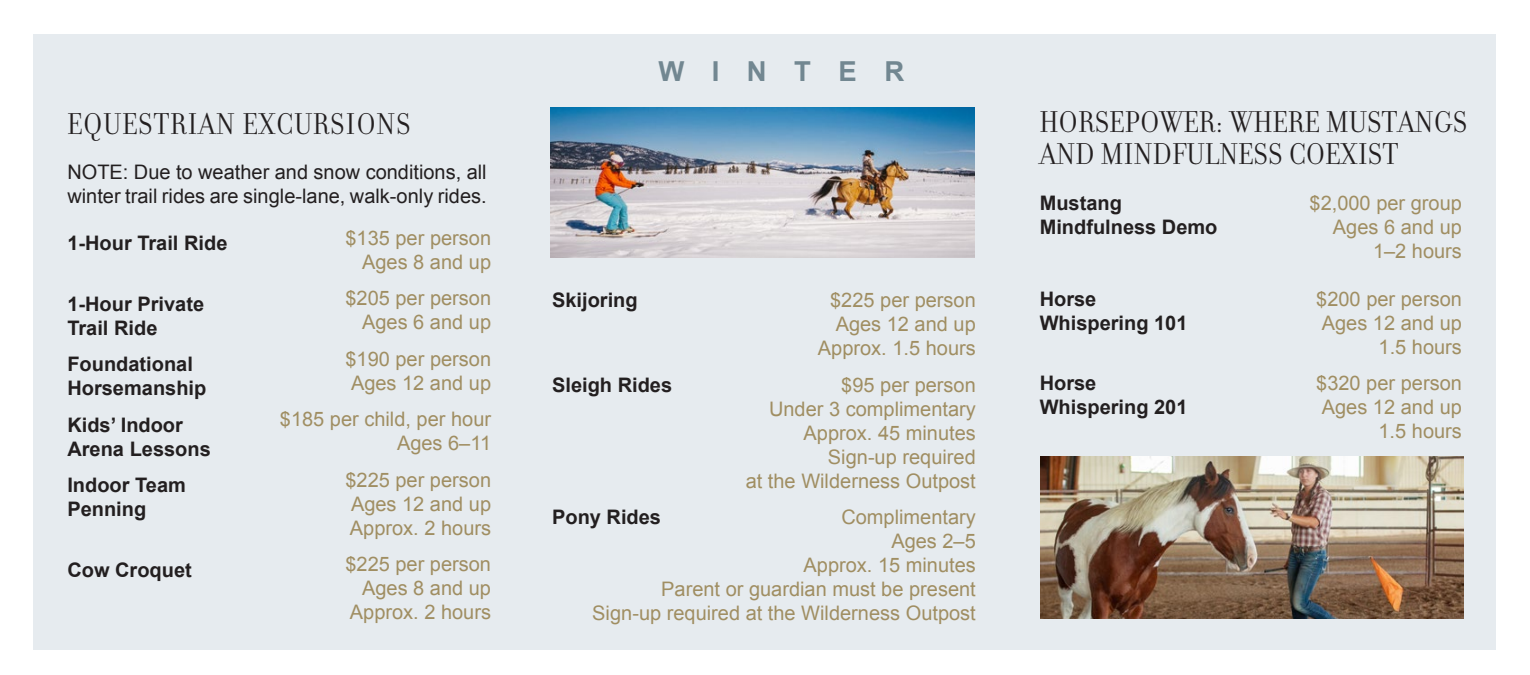
<style>
.page{position:relative;width:1530px;height:675px;background:#fff}
.page>*{position:absolute;margin:0;border:0;box-sizing:border-box;transform-origin:0 0}
.t1{font:32.5px/32.5px "Filosofia Grand Caps";letter-spacing:.02em;color:#231f20}
.t2{font:32.5px "Filosofia Grand Caps";letter-spacing:.04em;color:#231f20}
.t3{font:700 27.5px "Arial";letter-spacing:1em;color:#728791}
.t4{font:20px/24px "Arial";color:#a08e62;text-align:right}
.t5{font:700 20px/24px "Arial";color:#231f20}
.t6{font:20px/24px "Arial";color:#231f20}
</style>
<div class="page">
<div style="left:33px;top:34px;width:1462px;height:615px;background:#e6ebef"></div>
<img style="left:551px;top:108px;width:424px;height:149px">
<img style="left:1040px;top:456px;width:423px;height:162px">
<p class="t2" style="left:67px;top:107px;width:344px">EQUESTRIAN EXCURSIONS</p>
<p class="t6" style="left:67px;top:160px;width:421px">NOTE: Due to weather and snow conditions, all winter trail rides are single-lane, walk-only rides.</p>
<p class="t5" style="left:67px;top:231px;width:162px">1-Hour Trail Ride</p>
<p class="t5" style="left:67px;top:292px;width:138px">1-Hour Private<br>Trail Ride</p>
<p class="t5" style="left:67px;top:352px;width:140px">Foundational<br>Horsemanship</p>
<p class="t5" style="left:67px;top:413px;width:145px">Kids’ Indoor<br>Arena Lessons</p>
<p class="t5" style="left:67px;top:473px;width:120px">Indoor Team<br>Penning</p>
<p class="t5" style="left:67px;top:558px;width:126px">Cow Croquet</p>
<p class="t4" style="left:346px;top:226px;width:147px">$135 per person<br>Ages 8 and up</p>
<p class="t4" style="left:346px;top:286px;width:147px">$205 per person<br>Ages 6 and up</p>
<p class="t4" style="left:346px;top:347px;width:147px;text-align:left">$190 per person<br>Ages 12 and up</p>
<p class="t4" style="left:280px;top:407px;width:213px">$185 per child, per hour<br>Ages 6–11</p>
<p class="t4" style="left:345px;top:468px;width:147px;text-align:justify">$225 per person Ages 12 and up Approx. 2 hours</p>
<p class="t4" style="left:345px;top:552px;width:147px">$225 per person<br>Ages 8 and up<br>Approx. 2 hours</p>
<p class="t3" style="left:658px;top:56px;width:247px">WINTER</p>
<p class="t4" style="left:818px;top:288px;width:159px">$225 per person<br>Ages 12 and up<br>Approx. 1.5 hours</p>
<p class="t4" style="left:746px;top:373px;width:232px">$95 per person<br>Under 3 complimentary<br>Approx. 45 minutes<br>Sign-up required<br>at the Wilderness Outpost</p>
<p class="t4" style="left:592px;top:505px;width:385px">Complimentary<br>Ages 2–5<br>Approx. 15 minutes<br>Parent or guardian must be present<br>Sign-up required at the Wilderness Outpost</p>
<p class="t5" style="left:552px;top:288px;width:87px">Skijoring</p>
<p class="t5" style="left:552px;top:373px;width:122px">Sleigh Rides</p>
<p class="t5" style="left:552px;top:505px;width:110px">Pony Rides</p>
<p class="t1" style="left:1040px;top:106px;width:429px">HORSEPOWER: WHERE MUSTANGS<br>AND MINDFULNESS COEXIST</p>
<p class="t5" style="left:1040px;top:191px;width:179px">Mustang<br>Mindfulness Demo</p>
<p class="t5" style="left:1040px;top:287px;width:149px">Horse<br>Whispering 101</p>
<p class="t5" style="left:1040px;top:371px;width:149px">Horse<br>Whispering 201</p>
<p class="t4" style="left:1310px;top:191px;width:154px">$2,000 per group<br>Ages 6 and up<br>1–2 hours</p>
<p class="t4" style="left:1316px;top:287px;width:147px">$200 per person<br>Ages 12 and up<br>1.5 hours</p>
<p class="t4" style="left:1316px;top:371px;width:147px">$320 per person<br>Ages 12 and up<br>1.5 hours</p>
</div>
